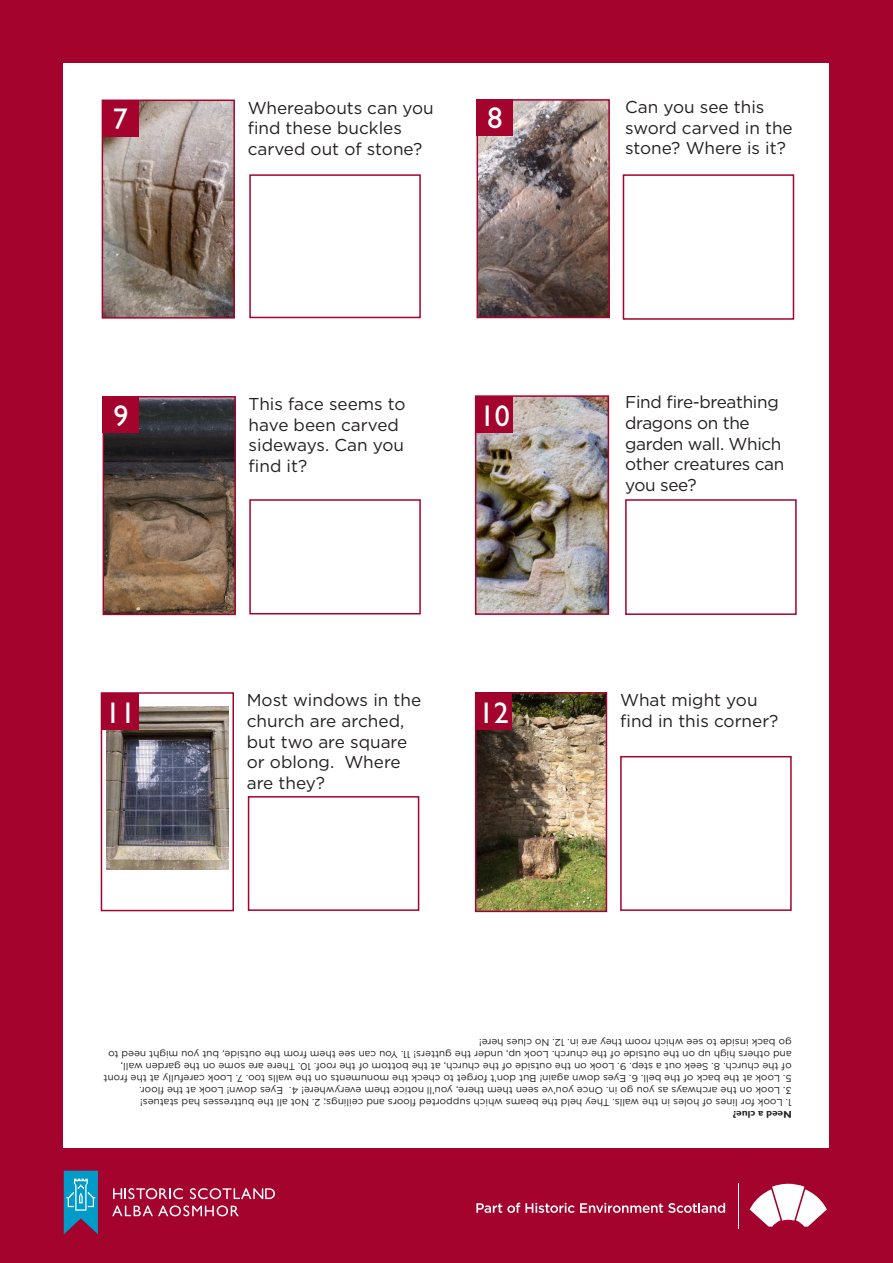
<style>
.page{position:relative;width:893px;height:1263px;background:#a4032e}
.page>*{position:absolute;margin:0;border:0;box-sizing:border-box;transform-origin:0 0}
.Questions{font:30px "Gill Sans Std";color:#fff}
.Questions-2{font:17.1px/20.5px "Gotham";color:#231f20}
.Questions-3{font:17.1px/20.5px "Gotham";letter-spacing:-.02em;color:#231f20}
.t1{font:10.05px/12px "Gotham";color:#231f20}
.t2{font:700 10.05px "Gill Sans Std";color:#231f20}
</style>
<div class="page">
<div style="left:64px;top:64px;width:765px;height:1084px;background:#fff"></div>
<img style="left:106px;top:399px;width:127px;height:213px">
<div style="left:103px;top:396px;width:133px;height:219px;border:2px solid #a4032e"></div>
<img style="left:105px;top:103px;width:127px;height:213px">
<div style="left:102px;top:100px;width:133px;height:219px;border:2px solid #a4032e"></div>
<div style="left:102px;top:100px;width:37px;height:37px;background:#a4032e"></div>
<div style="left:249px;top:174px;width:172px;height:144px;border:2px solid #a4032e"></div>
<div style="left:623px;top:174px;width:171px;height:146px;border:2px solid #a4032e"></div>
<img style="left:106px;top:707px;width:122px;height:162px">
<div style="left:101px;top:692px;width:133px;height:219px;border:2px solid #a4032e"></div>
<img style="left:478px;top:695px;width:126px;height:214px">
<div style="left:475px;top:692px;width:132px;height:220px;border:2px solid #a4032e"></div>
<div style="left:475px;top:693px;width:37px;height:36px;background:#a4032e"></div>
<div style="left:102px;top:693px;width:37px;height:36px;background:#a4032e"></div>
<div style="left:620px;top:756px;width:172px;height:155px;border:2px solid #a4032e"></div>
<img style="left:478px;top:398px;width:128px;height:214px">
<div style="left:475px;top:395px;width:134px;height:220px;border:2px solid #a4032e"></div>
<img style="left:480px;top:102px;width:127px;height:213px">
<div style="left:477px;top:99px;width:133px;height:219px;border:2px solid #a4032e"></div>
<div style="left:476px;top:396px;width:37px;height:37px;background:#a4032e"></div>
<div style="left:103px;top:396px;width:36px;height:37px;background:#a4032e"></div>
<div style="left:625px;top:499px;width:172px;height:116px;border:2px solid #a4032e"></div>
<div style="left:249px;top:499px;width:172px;height:115px;border:2px solid #a4032e"></div>
<div style="left:248px;top:796px;width:171px;height:115px;border:2px solid #a4032e"></div>
<svg style="left:64px;top:1171px;width:34px;height:63px;background:#2d92ba"></svg>
<svg style="left:113px;top:1188px;width:70px;height:11px"></svg>
<svg style="left:190px;top:1188px;width:85px;height:11px"></svg>
<svg style="left:112px;top:1205px;width:127px;height:11px"></svg>
<svg style="left:750px;top:1184px;width:77px;height:42px"></svg>
<svg style="left:476px;top:1203px;width:249px;height:10px"></svg>
<hr style="left:738px;top:1184px;width:1px;height:45px;background:#fff">
<div style="left:477px;top:100px;width:36px;height:36px;background:#a4032e"></div>
<p class="Questions" style="left:113px;top:101px;width:16px">7</p>
<p class="Questions-2" style="left:248px;top:97px;width:188px">Whereabouts can you find these buckles carved out of stone?</p>
<p class="Questions" style="left:487px;top:101px;width:16px">8</p>
<p class="Questions-2" style="left:249px;top:393px;width:159px">This face seems to have been carved sideways. Can you find it?</p>
<p class="Questions" style="left:113px;top:399px;width:16px">9</p>
<p class="Questions" style="left:480px;top:399px;width:31px">10</p>
<p class="Questions-2" style="left:625px;top:97px;width:169px">Can you see this sword carved in the stone? Where is it?</p>
<p class="Questions-3" style="left:625px;top:392px;width:161px">Find fire-breathing dragons on the garden wall. Which other creatures can you see?</p>
<p class="Questions-2" style="left:247px;top:690px;width:176px">Most windows in the church are arched, but two are square or oblong. Where are they?</p>
<p class="Questions-2" style="left:620px;top:690px;width:139px">What might you</p>
<p class="Questions" style="left:105px;top:695px;width:31px">11</p>
<p class="Questions" style="left:479px;top:695px;width:31px">12</p>
<p class="Questions-2" style="left:620px;top:710px;width:160px">find in this corner?</p>
<p class="t1" style="left:792px;top:1084px;width:690px;rotate:-180deg">5. Look at the back of the bell. 6. Eyes down again! But don’t forget to check the monuments on the walls too. 7. Look carefully at the front of the church. 8. Seek out a step. 9. Look on the outside of the church, at the bottom of the roof. 10. There are some on the garden wall, and others high up on the outside of the church. Look up, under the gutters! 11. You can see them from the outside, but you might need to go back inside to see which room they are in. 12. No clues here!</p>
<p class="t1" style="left:792px;top:1096px;width:654px;rotate:-180deg">3. Look on the archways as you go in. Once you’ve seen them there, you’ll notice them everywhere! 4. Eyes down! Look at the floor.</p>
<p class="t1" style="left:792px;top:1108px;width:653px;rotate:-180deg">1. Look for lines of holes in the walls. They held the beams which supported floors and ceilings; 2. Not all the buttresses had statues!</p>
<p class="t2" style="left:792px;top:1120px;width:61px;rotate:-180deg">Need a clue?</p>
</div>
